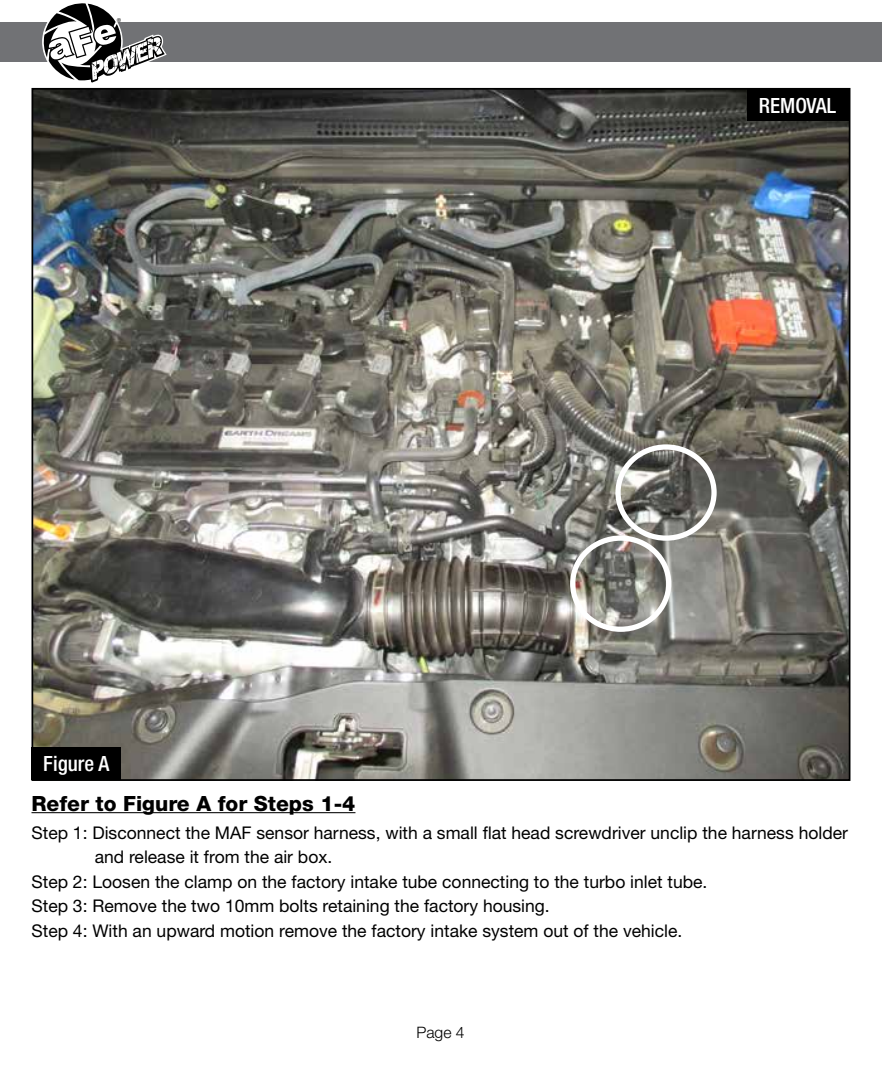
<style>
.page{position:relative;width:882px;height:1071px;background:#fff}
.page>*{position:absolute;margin:0;border:0;box-sizing:border-box;transform-origin:0 0}
.t1{font:800 21px "Helvetica Neue";color:#000}
.t2{font:500 condensed 21px "Helvetica Neue";color:#fff}
.t3{font:17.5px "Helvetica Neue";color:#000}
.t4{font:300 15.75px "Helvetica Neue";color:#000}
.t5{font:8.75px "Myriad";color:#000}
</style>
<div class="page">
<div style="left:0;top:23px;width:882px;height:39px;background:#717275"></div>
<svg style="left:43px;top:3px;width:124px;height:80px"></svg>
<img style="left:35px;top:91px;width:812px;height:687px">
<hr style="left:32px;top:812px;width:323px;height:1px;background:#000">
<div style="left:747px;top:88px;width:103px;height:33px;background:#000"></div>
<div style="left:615px;top:444px;width:102px;height:97px;border:5px solid #fff;border-radius:50%"></div>
<div style="left:570px;top:536px;width:101px;height:96px;border:5px solid #fff;border-radius:50%"></div>
<div style="left:32px;top:747px;width:89px;height:33px;background:#000"></div>
<p class="t5" style="left:117px;top:17px;width:6px">®</p>
<p class="t2" style="left:43px;top:751px;width:67px">Figure A</p>
<p class="t2" style="left:759px;top:93px;width:79px">REMOVAL</p>
<p class="t1" style="left:32px;top:791px;width:325px">Refer to Figure A for Steps 1-4</p>
<p class="t3" style="left:32px;top:822px;width:818px">Step 1: Disconnect the MAF sensor harness, with a small flat head screwdriver unclip the harness holder</p>
<p class="t3" style="left:95px;top:847px;width:239px">and release it from the air box.</p>
<p class="t3" style="left:32px;top:871px;width:677px">Step 2: Loosen the clamp on the factory intake tube connecting to the turbo inlet tube.</p>
<p class="t3" style="left:32px;top:896px;width:520px">Step 3: Remove the two 10mm bolts retaining the factory housing.</p>
<p class="t3" style="left:32px;top:920px;width:652px">Step 4: With an upward motion remove the factory intake system out of the vehicle.</p>
<p class="t4" style="left:416px;top:1023px;width:50px">Page 4</p>
</div>
